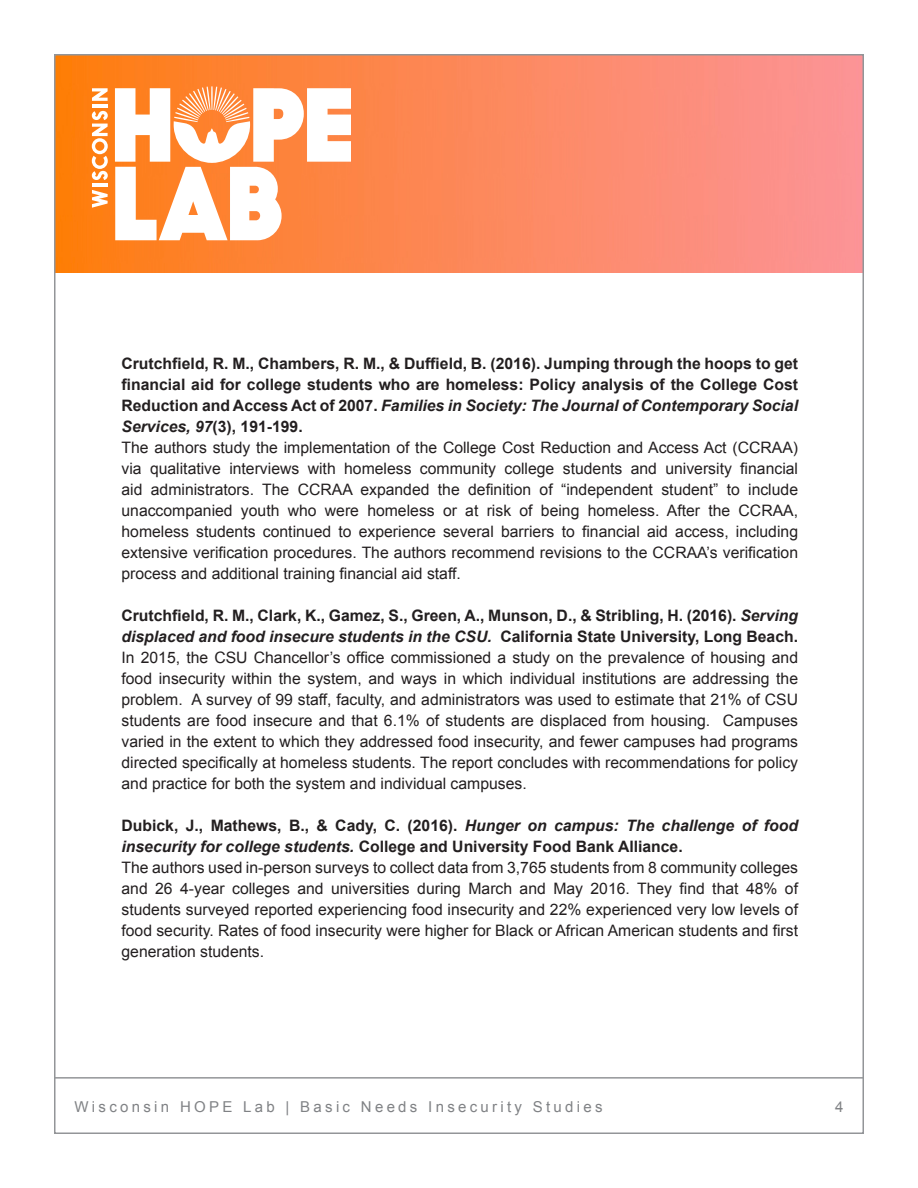
<style>
.page{position:relative;width:918px;height:1188px;background:#fff}
.page>*{position:absolute;margin:0;border:0;box-sizing:border-box;transform-origin:0 0}
.body{font:15.75px/21px "Arial";color:#231f20;text-align:justify}
.body-2{font:700 15.75px/21px "Arial";color:#231f20}
.t1{font:15px "Arial";letter-spacing:.22em;color:#808285}
.s1{font-style:italic}
</style>
<div class="page">
<img style="left:57px;top:57px;width:804px;height:215px">
<svg style="left:115px;top:86px;width:236px;height:154px"></svg>
<svg style="left:92px;top:190px;width:16px;height:18px"></svg>
<hr style="left:92px;top:183px;width:16px;height:4px;background:#fff">
<svg style="left:92px;top:111px;width:16px;height:69px"></svg>
<hr style="left:92px;top:104px;width:16px;height:4px;background:#fff">
<svg style="left:92px;top:88px;width:16px;height:13px"></svg>
<hr style="left:54px;top:1077px;width:810px;height:2px;background:#939598">
<p class="body-2" style="left:122px;top:353px;width:678px;text-align:justify">Crutchfield, R. M., Chambers, R. M., &amp; Duffield, B. (2016). Jumping through the hoops to get financial aid for college students who are homeless: Policy analysis of the College Cost Reduction and Access Act of 2007. <span class="s1">Families in Society: The Journal of Contemporary Social Services, 97</span>(3), 191-199.</p>
<p class="body" style="left:122px;top:437px;width:678px">The authors study the implementation of the College Cost Reduction and Access Act (CCRAA) via qualitative interviews with homeless community college students and university financial aid administrators. The CCRAA expanded the definition of “independent student” to include unaccompanied youth who were homeless or at risk of being homeless. After the CCRAA, homeless students continued to experience several barriers to financial aid access, including extensive verification procedures. The authors recommend revisions to the CCRAA’s verification process and additional training financial aid staff.</p>
<p class="body-2" style="left:122px;top:605px;width:678px">Crutchfield, R. M., Clark, K., Gamez, S., Green, A., Munson, D., &amp; Stribling, H. (2016). <span class="s1">Serving displaced and food insecure students in the CSU.</span> California State University, Long Beach.</p>
<p class="body" style="left:122px;top:647px;width:678px">In 2015, the CSU Chancellor’s office commissioned a study on the prevalence of housing and food insecurity within the system, and ways in which individual institutions are addressing the problem. A survey of 99 staff, faculty, and administrators was used to estimate that 21% of CSU students are food insecure and that 6.1% of students are displaced from housing. Campuses varied in the extent to which they addressed food insecurity, and fewer campuses had programs directed specifically at homeless students. The report concludes with recommendations for policy and practice for both the system and individual campuses.</p>
<p class="body-2" style="left:122px;top:815px;width:678px">Dubick, J., Mathews, B., &amp; Cady, C. (2016). <span class="s1">Hunger on campus: The challenge of food insecurity for college students.</span> College and University Food Bank Alliance.</p>
<p class="body" style="left:122px;top:857px;width:678px">The authors used in-person surveys to collect data from 3,765 students from 8 community colleges and 26 4-year colleges and universities during March and May 2016. They find that 48% of students surveyed reported experiencing food insecurity and 22% experienced very low levels of food security. Rates of food insecurity were higher for Black or African American students and first generation students.</p>
<p class="t1" style="left:75px;top:1097px;width:530px">Wisconsin HOPE Lab | Basic Needs Insecurity Studies</p>
<p class="t1" style="left:835px;top:1097px;width:10px">4</p>
</div>
